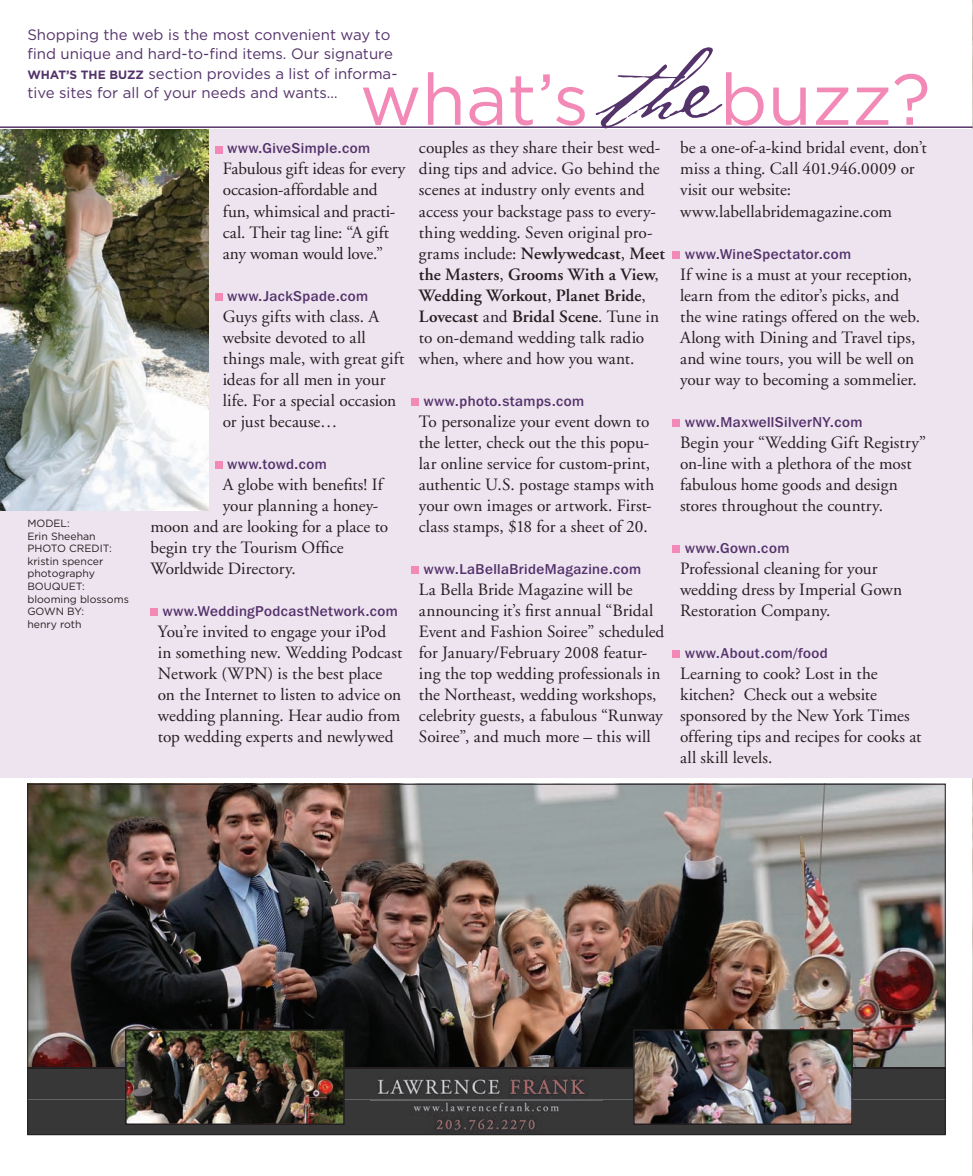
<style>
.page{position:relative;width:973px;height:1176px;background:#fff}
.page>*{position:absolute;margin:0;border:0;box-sizing:border-box;transform-origin:0 0}
.t1{font:72px "Gotham";color:#f289b7}
.t2{font:17.25px/21px "Adobe Garamond";color:#231f20}
.t3{font:15px/19.5px "Gotham";color:#54326a}
.t4{font:500 14.25px "Franklin Gothic IT Cby BT";letter-spacing:.035em;color:#54326a}
.t5{font:10.5px/12.6px "Gotham";color:#231f20}
.s1{font-weight:700;font-size:12px}
.s2{font-family:"Baker Script";font-size:108px;color:#54326a}
.s3{font-weight:600}
</style>
<div class="page">
<img style="left:29px;top:785px;width:914px;height:280px">
<div style="left:27px;top:1069px;width:918px;height:65px;background:#373738"></div>
<hr style="left:27px;top:1099px;width:918px;height:1px;background:#636366">
<img style="left:128px;top:1032px;width:214px;height:89px">
<div style="left:125px;top:1029px;width:220px;height:95px;border:2px solid #231f20"></div>
<img style="left:636px;top:1032px;width:214px;height:89px">
<div style="left:633px;top:1029px;width:220px;height:95px;border:2px solid #231f20"></div>
<img style="left:370px;top:1076px;width:233px;height:56px">
<img style="left:370px;top:1099px;width:233px;height:1px">
<img style="left:972px;top:1px;width:1px;height:1173px">
<div style="left:0;top:129px;width:972px;height:648px;background:#eee4f0"></div>
<hr style="left:0;top:126px;width:972px;height:2px;background:#54326a">
<img style="left:0;top:129px;width:209px;height:381px">
<div style="left:215px;top:146px;width:7px;height:7px;background:#f289b7"></div>
<div style="left:215px;top:293px;width:7px;height:7px;background:#f289b7"></div>
<div style="left:215px;top:461px;width:7px;height:7px;background:#f289b7"></div>
<div style="left:150px;top:608px;width:8px;height:7px;background:#f289b7"></div>
<div style="left:411px;top:398px;width:8px;height:7px;background:#f289b7"></div>
<div style="left:411px;top:566px;width:8px;height:7px;background:#f289b7"></div>
<div style="left:672px;top:251px;width:8px;height:7px;background:#f289b7"></div>
<div style="left:672px;top:419px;width:8px;height:7px;background:#f289b7"></div>
<div style="left:672px;top:545px;width:8px;height:7px;background:#f289b7"></div>
<div style="left:672px;top:650px;width:8px;height:7px;background:#f289b7"></div>
<p class="t3" style="left:27px;top:25px;width:371px">Shopping the web is the most convenient way to find unique and hard-to-find items. Our signature <span class="s1">WHAT’S THE BUZZ</span> section provides a list of informa&shy;tive sites for all of your needs and wants…</p>
<h1 class="t1" style="left:360px;top:59px;width:572px">what’s<span class="s2">the</span>buzz?</h1>
<p class="t4" style="left:227px;top:139px;width:144px">www.GiveSimple.com</p>
<p class="t2" style="left:223px;top:159px;width:184px">Fabulous gift ideas for every occasion-affordable and fun, whimsical and practi&shy;cal. Their tag line: “A gift any woman would love.”</p>
<p class="t4" style="left:227px;top:286px;width:142px">www.JackSpade.com</p>
<p class="t2" style="left:223px;top:306px;width:183px">Guys gifts with class. A website devoted to all things male, with great gift ideas for all men in your life. For a special occasion or just because…</p>
<p class="t4" style="left:227px;top:454px;width:101px">www.towd.com</p>
<p class="t2" style="left:223px;top:474px;width:161px">A globe with benefits! If</p>
<p class="t2" style="left:223px;top:495px;width:157px">your planning a honey-</p>
<p class="t2" style="left:150px;top:516px;width:239px">moon and are looking for a place to</p>
<p class="t2" style="left:150px;top:537px;width:195px">begin try the Tourism Office</p>
<p class="t2" style="left:150px;top:558px;width:147px">Worldwide Directory.</p>
<p class="t4" style="left:163px;top:601px;width:236px">www.WeddingPodcastNetwork.com</p>
<p class="t2" style="left:158px;top:621px;width:246px">You’re invited to engage your iPod in something new. Wedding Podcast Network (WPN) is the best place on the Internet to listen to advice on wedding planning. Hear audio from top wedding experts and newlywed</p>
<p class="t2" style="left:419px;top:138px;width:247px">couples as they share their best wed&shy;ding tips and advice. Go behind the scenes at industry only events and access your backstage pass to every&shy;thing wedding. Seven original pro&shy;grams include: <span class="s3">Newlywedcast</span>, <span class="s3">Meet the Masters</span>, <span class="s3">Grooms With a View</span>, <span class="s3">Wedding Workout</span>, <span class="s3">Planet Bride</span>, <span class="s3">Lovecast</span> and <span class="s3">Bridal Scene</span>. Tune in to on-demand wedding talk radio when, where and how you want.</p>
<p class="t4" style="left:424px;top:391px;width:162px">www.photo.stamps.com</p>
<p class="t2" style="left:419px;top:411px;width:237px">To personalize your event down to the letter, check out the this popu&shy;lar online service for custom-print, authentic U.S. postage stamps with your own images or artwork. First&shy;class stamps, $18 for a sheet of 20.</p>
<p class="t4" style="left:424px;top:559px;width:219px">www.LaBellaBrideMagazine.com</p>
<p class="t2" style="left:419px;top:579px;width:247px">La Bella Bride Magazine will be announcing it’s first annual “Bridal Event and Fashion Soiree” scheduled for January/February 2008 featur&shy;ing the top wedding professionals in the Northeast, wedding workshops, celebrity guests, a fabulous “Runway Soiree”, and much more – this will</p>
<p class="t2" style="left:680px;top:138px;width:248px">be a one-of-a-kind bridal event, don’t miss a thing. Call 401.946.0009 or visit our website: www.labellabridemagazine.com</p>
<p class="t4" style="left:685px;top:244px;width:168px">www.WineSpectator.com</p>
<p class="t2" style="left:680px;top:264px;width:241px">If wine is a must at your reception, learn from the editor’s picks, and the wine ratings offered on the web.<br>Along with Dining and Travel tips, and wine tours, you will be well on your way to becoming a sommelier.</p>
<p class="t4" style="left:685px;top:412px;width:179px">www.MaxwellSilverNY.com</p>
<p class="t2" style="left:680px;top:432px;width:247px">Begin your “Wedding Gift Registry” on-line with a plethora of the most fabulous home goods and design stores throughout the country.</p>
<p class="t4" style="left:685px;top:538px;width:106px">www.Gown.com</p>
<p class="t2" style="left:680px;top:558px;width:224px">Professional cleaning for your wedding dress by Imperial Gown<br>Restoration Company.</p>
<p class="t4" style="left:685px;top:643px;width:144px">www.About.com/food</p>
<p class="t2" style="left:680px;top:663px;width:243px">Learning to cook? Lost in the kitchen? Check out a website sponsored by the New York Times offering tips and recipes for cooks at all skill levels.</p>
<p class="t5" style="left:27px;top:516px;width:103px">model:<br>Erin Sheehan photo credit: kristin spencer photography bouquet: blooming blossoms gown by:<br>henry roth</p>
</div>
